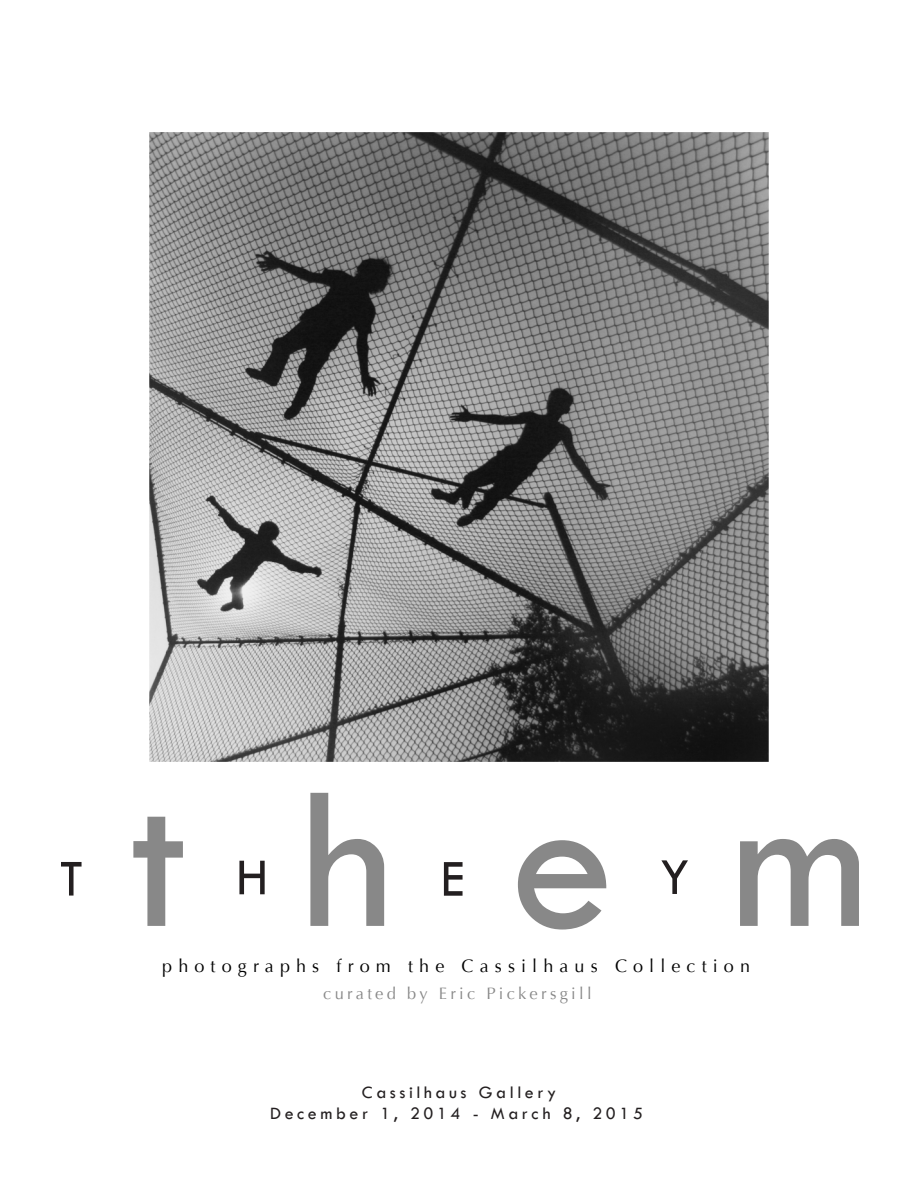
<style>
.page{position:relative;width:918px;height:1188px;background:#fff}
.page>*{position:absolute;margin:0;border:0;box-sizing:border-box;transform-origin:0 0}
.t1{font:210px "Tw Cen";color:#888}
.t2{font:54px "Tw Cen";color:#231f20}
.t3{font:18px/21.6px "Tw Cen";letter-spacing:.2em;color:#231f20;text-align:center}
.t4{font:18px "Optima";letter-spacing:.34em;color:#000}
.t5{font:16.5px "Optima";letter-spacing:.2em;color:#888}
</style>
<div class="page">
<img style="left:149px;top:132px;width:620px;height:630px">
<h2 class="t2" style="left:60px;top:846px;width:25px">T</h2>
<h1 class="t1" style="left:302px;top:733px;width:569px">hem</h1>
<h1 class="t1" style="left:130px;top:733px;width:58px">t</h1>
<p class="t4" style="left:162px;top:955px;width:589px">photographs from the Cassilhaus Collection</p>
<h2 class="t2" style="left:236px;top:845px;width:34px">H</h2>
<h2 class="t2" style="left:441px;top:846px;width:25px">E</h2>
<h2 class="t2" style="left:660px;top:844px;width:31px">Y</h2>
<p class="t5" style="left:323px;top:984px;width:270px">curated by Eric Pickersgill</p>
<p class="t3" style="left:270px;top:1081px;width:374px">Cassilhaus Gallery<br>December 1, 2014 - March 8, 2015</p>
</div>
